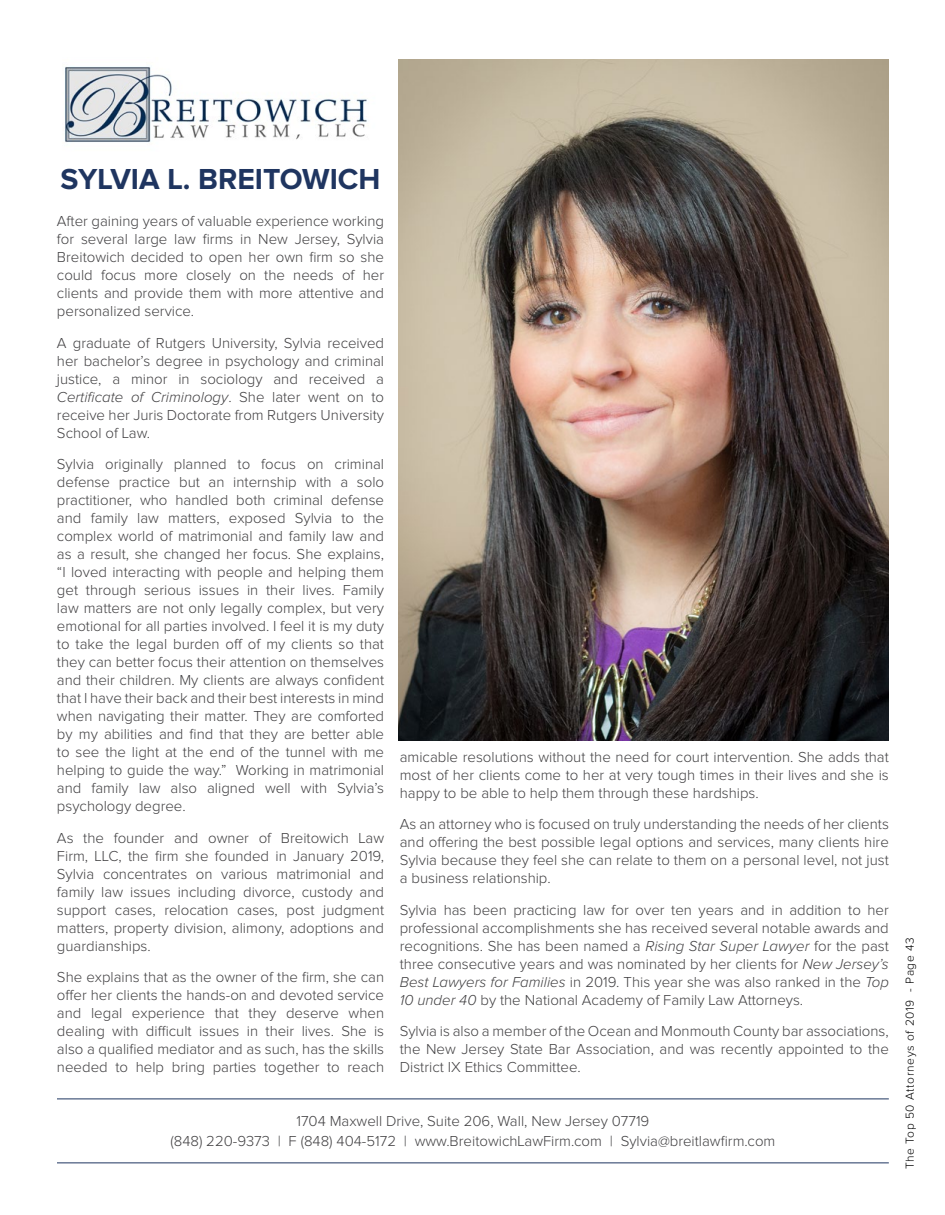
<style>
.page{position:relative;width:945px;height:1215px;background:#fff}
.page>*{position:absolute;margin:0;border:0;box-sizing:border-box;transform-origin:0 0}
.t1{font:700 30px "Proxima Nova";color:#1f3560}
.t2{font:300 15px/18px "Proxima Nova";color:#414042;text-align:justify}
.t3{font:300 12px "Proxima Nova";letter-spacing:.05em;color:#000}
.s1{font-style:italic}
</style>
<div class="page">
<img style="left:398px;top:60px;width:491px;height:680px">
<img style="left:65px;top:66px;width:302px;height:77px">
<hr style="left:57px;top:1099px;width:832px;height:1px;background:#1f3560">
<hr style="left:57px;top:1162px;width:832px;height:1px;background:#1f3560">
<h1 class="t1" style="left:61px;top:166px;width:321px">SYLVIA L. BREITOWICH</h1>
<p class="t2" style="left:57px;top:213px;width:329px">After gaining years of valuable experience working for several large law firms in New Jersey, Sylvia Breitowich decided to open her own firm so she could focus more closely on the needs of her clients and provide them with more attentive and personalized service.</p>
<p class="t2" style="left:57px;top:335px;width:329px">A graduate of Rutgers University, Sylvia received her bachelor’s degree in psychology and criminal justice, a minor in sociology and received a <span class="s1">Certificate of Criminology</span>. She later went on to receive her Juris Doctorate from Rutgers University School of Law.</p>
<p class="t2" style="left:57px;top:456px;width:329px">Sylvia originally planned to focus on criminal defense practice but an internship with a solo practitioner, who handled both criminal defense and family law matters, exposed Sylvia to the complex world of matrimonial and family law and as a result, she changed her focus. She explains, “I loved interacting with people and helping them get through serious issues in their lives. Family law matters are not only legally complex, but very emotional for all parties involved. I feel it is my duty to take the legal burden off of my clients so that they can better focus their attention on themselves and their children. My clients are always confident that I have their back and their best interests in mind when navigating their matter. They are comforted by my abilities and find that they are better able to see the light at the end of the tunnel with me helping to guide the way.” Working in matrimonial and family law also aligned well with Sylvia’s psychology degree.</p>
<p class="t2" style="left:57px;top:830px;width:329px">As the founder and owner of Breitowich Law Firm, LLC, the firm she founded in January 2019, Sylvia concentrates on various matrimonial and family law issues including divorce, custody and support cases, relocation cases, post judgment matters, property division, alimony, adoptions and guardianships.</p>
<p class="t2" style="left:57px;top:969px;width:329px">She explains that as the owner of the firm, she can offer her clients the hands-on and devoted service and legal experience that they deserve when dealing with difficult issues in their lives. She is also a qualified mediator and as such, has the skills needed to help bring parties together to reach</p>
<p class="t2" style="left:400px;top:748px;width:491px">amicable resolutions without the need for court intervention. She adds that most of her clients come to her at very tough times in their lives and she is happy to be able to help them through these hardships.</p>
<p class="t2" style="left:400px;top:816px;width:491px">As an attorney who is focused on truly understanding the needs of her clients and offering the best possible legal options and services, many clients hire Sylvia because they feel she can relate to them on a personal level, not just a business relationship.</p>
<p class="t2" style="left:400px;top:901px;width:491px">Sylvia has been practicing law for over ten years and in addition to her professional accomplishments she has received several notable awards and recognitions. She has been named a <span class="s1">Rising Star Super Lawyer</span> for the past three consecutive years and was nominated by her clients for <span class="s1">New Jersey’s Best Lawyers for Families</span> in 2019. This year she was also ranked in the <span class="s1">Top 10 under 40</span> by the National Academy of Family Law Attorneys.</p>
<p class="t2" style="left:400px;top:1023px;width:491px">Sylvia is also a member of the Ocean and Monmouth County bar associations, the New Jersey State Bar Association, and was recently appointed to the District IX Ethics Committee.</p>
<p class="t2" style="left:170px;top:1112px;width:607px;line-height:19.5px;text-align:center">1704 Maxwell Drive, Suite 206, Wall, New Jersey 07719<br>(848) 220-9373 | F (848) 404-5172 | www.BreitowichLawFirm.com | Sylvia@breitlawfirm.com</p>
<p class="t3" style="left:904px;top:1169px;width:233px;rotate:-90deg">The Top 50 Attorneys of 2019 - Page 43</p>
</div>
